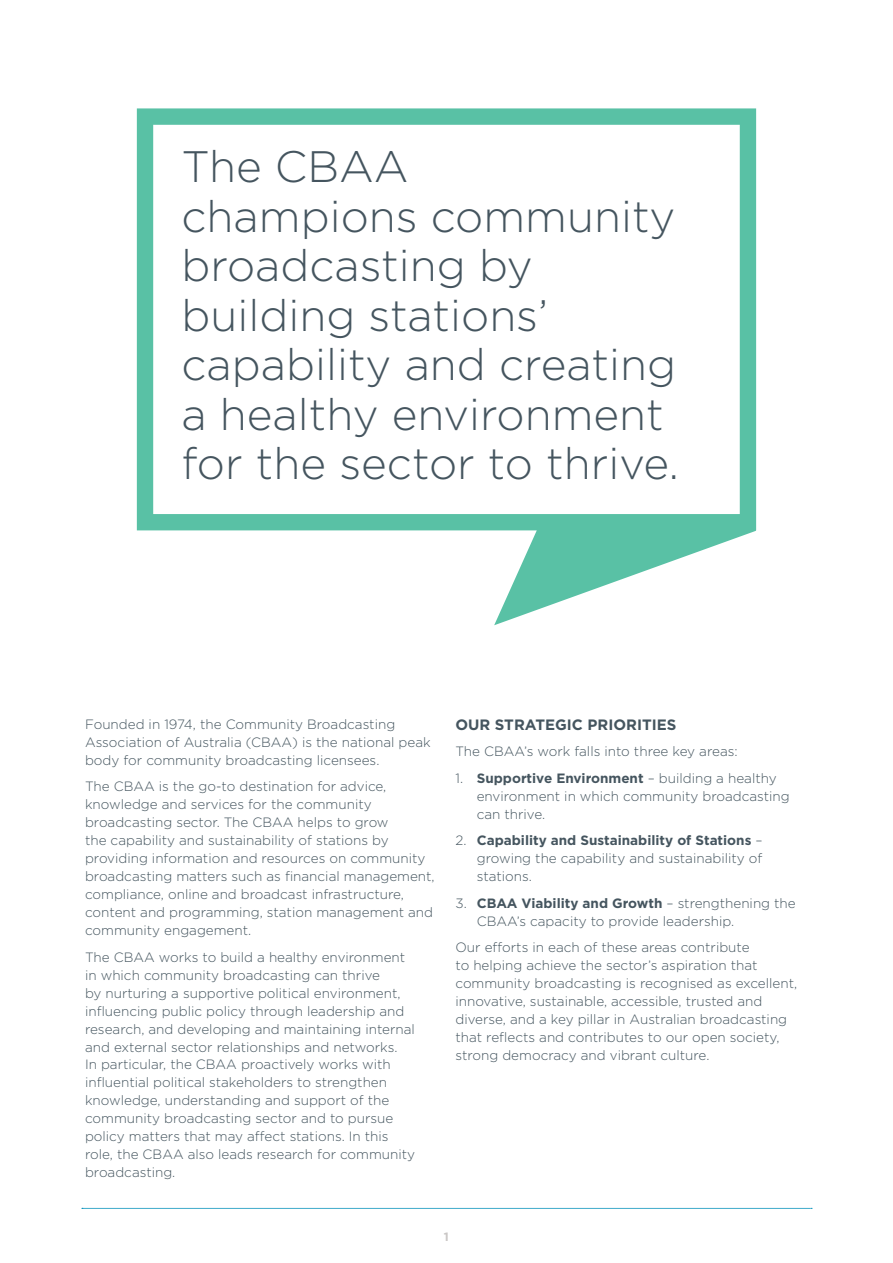
<style>
.page{position:relative;width:893px;height:1263px;background:#fff}
.page>*{position:absolute;margin:0;border:0;box-sizing:border-box;transform-origin:0 0}
.t1{font:300 43.95px/49.5px "Gotham";color:#45555f}
.t2{font:700 15px "Gotham";color:#45555f}
.t3{font:300 13.5px/18px "Gotham";color:#45555f}
.t4{font:700 12px "Gotham";color:#cac7c6}
.s1{font-weight:700}
</style>
<div class="page">
<svg style="left:82px;top:1208px;width:730px;height:1px"></svg>
<svg style="left:137px;top:108px;width:619px;height:517px"></svg>
<h1 class="t1" style="left:181px;top:141px;width:499px">The CBAA<br>champions community broadcasting by building stations’ capability and creating a healthy environment for the sector to thrive.</h1>
<p class="t3" style="left:85px;top:714px;width:347px">Founded in 1974, the Community Broadcasting<br>Association of Australia (CBAA) is the national peak body for community broadcasting licensees.</p>
<p class="t3" style="left:85px;top:777px;width:351px">The CBAA is the go-to destination for advice, knowledge and services for the community broadcasting sector. The CBAA helps to grow<br>the capability and sustainability of stations by providing information and resources on community broadcasting matters such as financial management, compliance, online and broadcast infrastructure, content and programming, station management and community engagement.</p>
<p class="t3" style="left:85px;top:947px;width:332px">The CBAA works to build a healthy environment in which community broadcasting can thrive<br>by nurturing a supportive political environment, influencing public policy through leadership and research, and developing and maintaining internal and external sector relationships and networks.<br>In particular, the CBAA proactively works with influential political stakeholders to strengthen knowledge, understanding and support of the community broadcasting sector and to pursue policy matters that may affect stations. In this role, the CBAA also leads research for community broadcasting.</p>
<p class="t2" style="left:455px;top:714px;width:222px">OUR STRATEGIC PRIORITIES</p>
<p class="t3" style="left:455px;top:742px;width:284px">The CBAA’s work falls into three key areas:</p>
<p class="t3" style="left:477px;top:768px;width:314px;text-indent:-21px">1. <span class="s1">Supportive Environment</span> – building a healthy environment in which community broadcasting can thrive.</p>
<p class="t3" style="left:477px;top:831px;width:287px;text-align:justify;text-indent:-21px">2. <span class="s1">Capability and Sustainability of Stations</span> – growing the capability and sustainability of stations.</p>
<p class="t3" style="left:477px;top:893px;width:321px;text-indent:-21px">3. <span class="s1">CBAA Viability and Growth</span> – strengthening the<br>CBAA’s capacity to provide leadership.</p>
<p class="t3" style="left:455px;top:938px;width:343px">Our efforts in each of these areas contribute<br>to helping achieve the sector’s aspiration that community broadcasting is recognised as excellent, innovative, sustainable, accessible, trusted and diverse, and a key pillar in Australian broadcasting that reflects and contributes to our open society, strong democracy and vibrant culture.</p>
<p class="t4" style="left:444px;top:1228px;width:7px">1</p>
</div>
